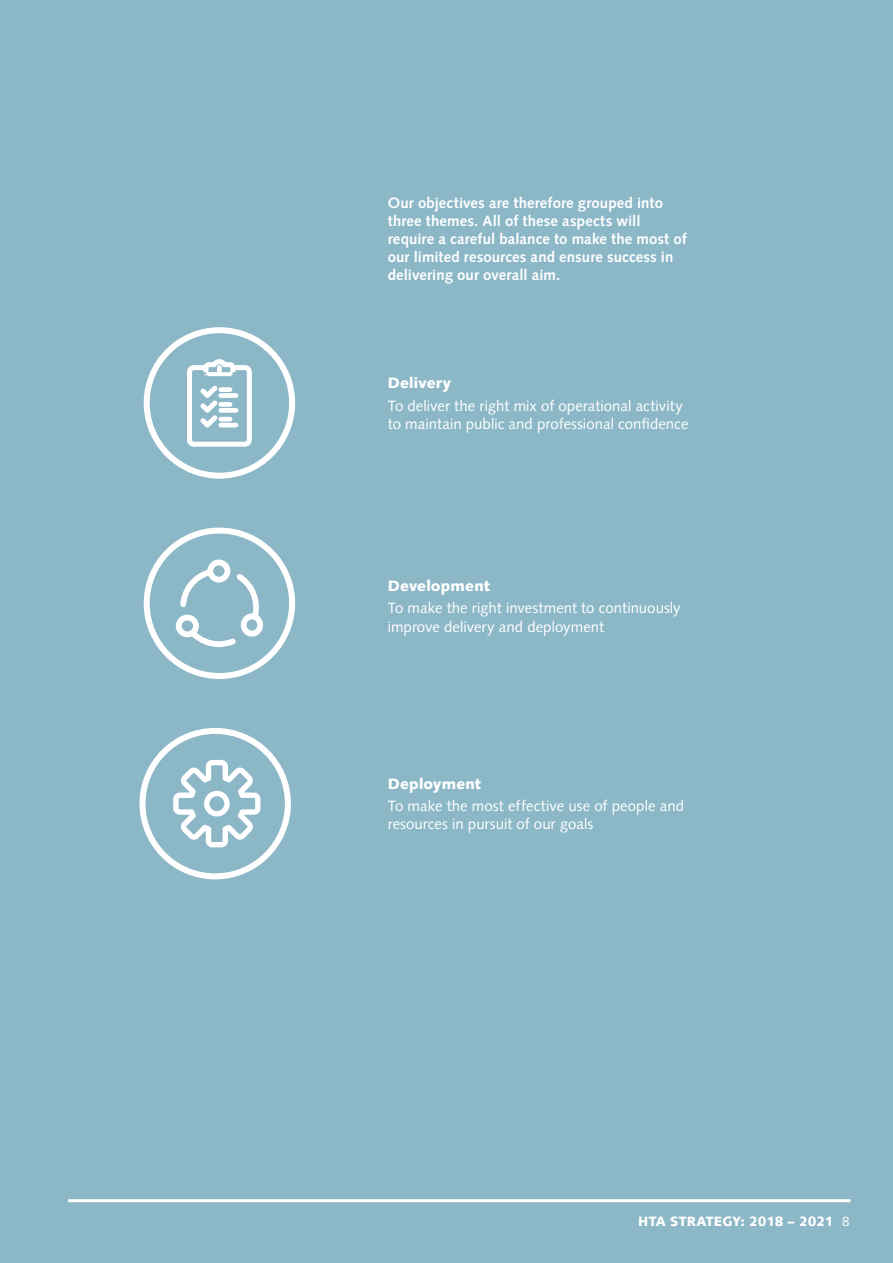
<style>
.page{position:relative;width:893px;height:1263px;background:#8cb7c7}
.page>*{position:absolute;margin:0;border:0;box-sizing:border-box;transform-origin:0 0}
.t1{font:15px/18px "Syntax LT Std";color:#fff}
.t2{font:700 15px/18px "Syntax LT Std";letter-spacing:.01em;color:#fff}
.Paragraph_title_line{font:900 15px "Syntax LT Std";letter-spacing:.01em;color:#fff}
.Every_page_doc_title{font:900 13.5px "Syntax LT Std";letter-spacing:-.005em;color:#fff}
.s1{font-weight:400}
</style>
<div class="page">
<svg style="left:187px;top:359px;width:65px;height:88px"></svg>
<div style="left:144px;top:327px;width:151px;height:152px;border:6px solid #fff;border-radius:50%"></div>
<svg style="left:173px;top:760px;width:87px;height:87px"></svg>
<div style="left:139px;top:728px;width:152px;height:151px;border:6px solid #fff;border-radius:50%"></div>
<svg style="left:175px;top:559px;width:90px;height:120px"></svg>
<div style="left:144px;top:528px;width:151px;height:151px;border:6px solid #fff;border-radius:50%"></div>
<hr style="left:68px;top:1199px;width:782px;height:3px;background:#fff">
<p class="t2" style="left:388px;top:194px;width:300px">Our objectives are therefore grouped into three themes. All of these aspects will require a careful balance to make the most of our limited resources and ensure success in delivering our overall aim.</p>
<p class="Paragraph_title_line" style="left:388px;top:374px;width:65px">Delivery</p>
<p class="t1" style="left:388px;top:397px;width:302px">To deliver the right mix of operational activity to maintain public and professional confidence</p>
<p class="Paragraph_title_line" style="left:388px;top:577px;width:104px">Development</p>
<p class="t1" style="left:388px;top:599px;width:294px">To make the right investment to continuously improve delivery and deployment</p>
<p class="Paragraph_title_line" style="left:388px;top:775px;width:95px">Deployment</p>
<p class="t1" style="left:388px;top:797px;width:298px">To make the most effective use of people and resources in pursuit of our goals</p>
<p class="Every_page_doc_title" style="left:638px;top:1214px;width:213px">HTA STRATEGY: 2018 – 2021 <span class="s1">8</span></p>
</div>
